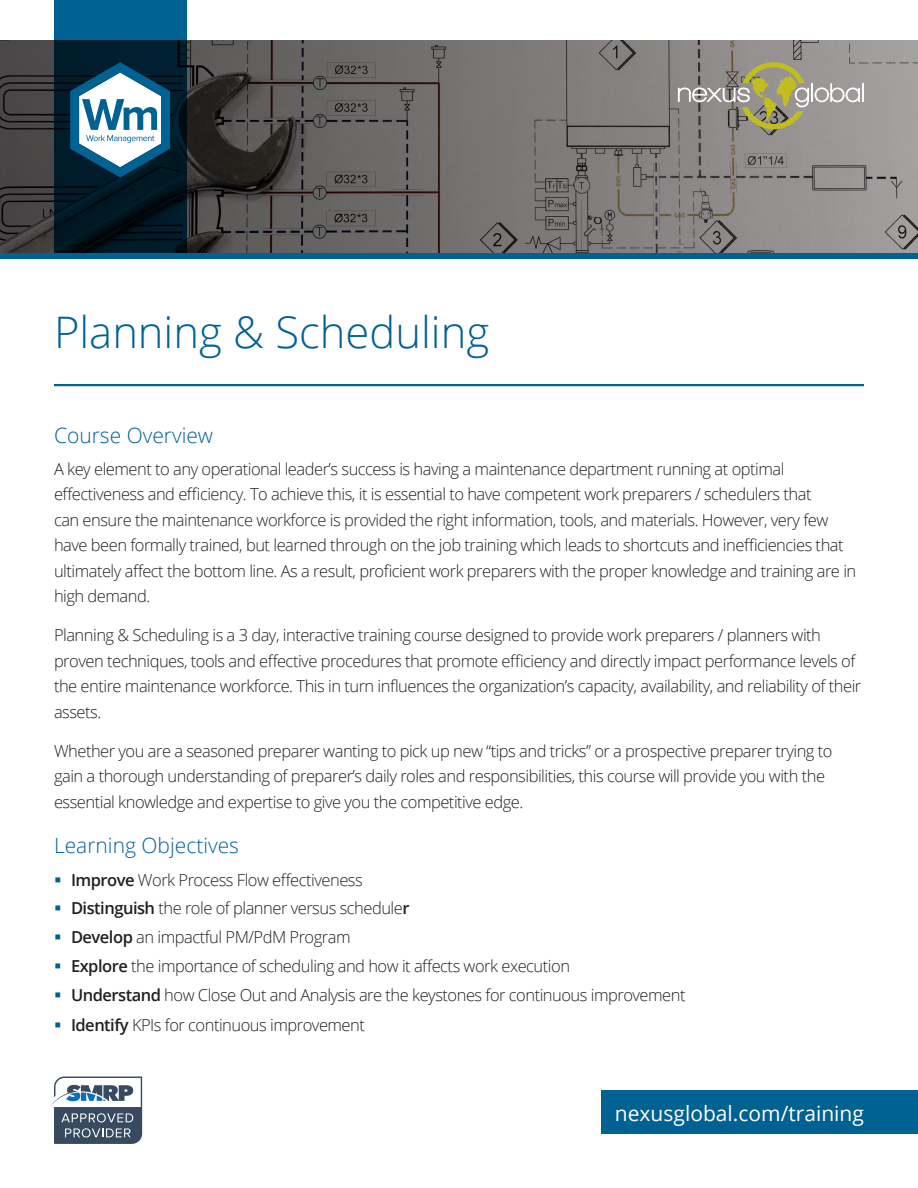
<style>
.page{position:relative;width:918px;height:1188px;background:#fff}
.page>*{position:absolute;margin:0;border:0;box-sizing:border-box;transform-origin:0 0}
.t1{font:300 43.5px "Open Sans";color:#006193}
.t2{font:300 21px "Open Sans";color:#006193}
.t3{font:21px "Open Sans";color:#fff}
.t4{font:300 16.5px/25.5px "Open Sans";letter-spacing:-.03em;color:#231f20}
.s1{font-weight:600}
</style>
<div class="page">
<svg style="left:0;top:40px;width:918px;height:213px;background:#706c6c"></svg>
<svg style="left:54px;top:0;width:132px;height:253px;background:#00293e"></svg>
<svg style="left:70px;top:62px;width:100px;height:116px"></svg>
<hr style="left:54px;top:384px;width:810px;height:2px;background:#006193">
<div style="left:0;top:253px;width:918px;height:6px;background:#006193"></div>
<div style="left:601px;top:1091px;width:317px;height:43px;background:#006193"></div>
<svg style="left:50px;top:1076px;width:93px;height:68px"></svg>
<svg style="left:678px;top:62px;width:186px;height:67px;background:#9c9985"></svg>
<p class="t1" style="left:54px;top:303px;width:437px">Planning &amp; Scheduling</p>
<p class="t2" style="left:54px;top:421px;width:161px">Course Overview</p>
<p class="t4" style="left:54px;top:456px;width:804px">A key element to any operational leader’s success is having a maintenance department running at optimal effectiveness and efficiency. To achieve this, it is essential to have competent work preparers / schedulers that<br>can ensure the maintenance workforce is provided the right information, tools, and materials. However, very few have been formally trained, but learned through on the job training which leads to shortcuts and inefficiencies that ultimately affect the bottom line. As a result, proficient work preparers with the proper knowledge and training are in high demand.</p>
<p class="t4" style="left:54px;top:622px;width:809px">Planning &amp; Scheduling is a 3 day, interactive training course designed to provide work preparers / planners with proven techniques, tools and effective procedures that promote efficiency and directly impact performance levels of the entire maintenance workforce. This in turn influences the organization’s capacity, availability, and reliability of their assets.</p>
<p class="t4" style="left:54px;top:738px;width:780px">Whether you are a seasoned preparer wanting to pick up new “tips and tricks” or a prospective preparer trying to gain a thorough understanding of preparer’s daily roles and responsibilities, this course will provide you with the essential knowledge and expertise to give you the competitive edge.</p>
<p class="t2" style="left:54px;top:831px;width:187px">Learning Objectives</p>
<p class="t4" style="left:71px;top:866px;width:293px"><span class="s1">Improve</span> Work Process Flow effectiveness</p>
<p class="t4" style="left:71px;top:895px;width:340px"><span class="s1">Distinguish</span> the role of planner versus schedule<span class="s1">r</span></p>
<p class="t4" style="left:71px;top:924px;width:281px"><span class="s1">Develop</span> an impactful PM/PdM Program</p>
<p class="t4" style="left:71px;top:953px;width:501px"><span class="s1">Explore</span> the importance of scheduling and how it affects work execution</p>
<p class="t4" style="left:71px;top:981px;width:616px"><span class="s1">Understand</span> how Close Out and Analysis are the keystones for continuous improvement</p>
<p class="t4" style="left:71px;top:1012px;width:295px"><span class="s1">Identify</span> KPIs for continuous improvement</p>
<p class="t3" style="left:615px;top:1098px;width:251px">nexusglobal.com/training</p>
</div>
